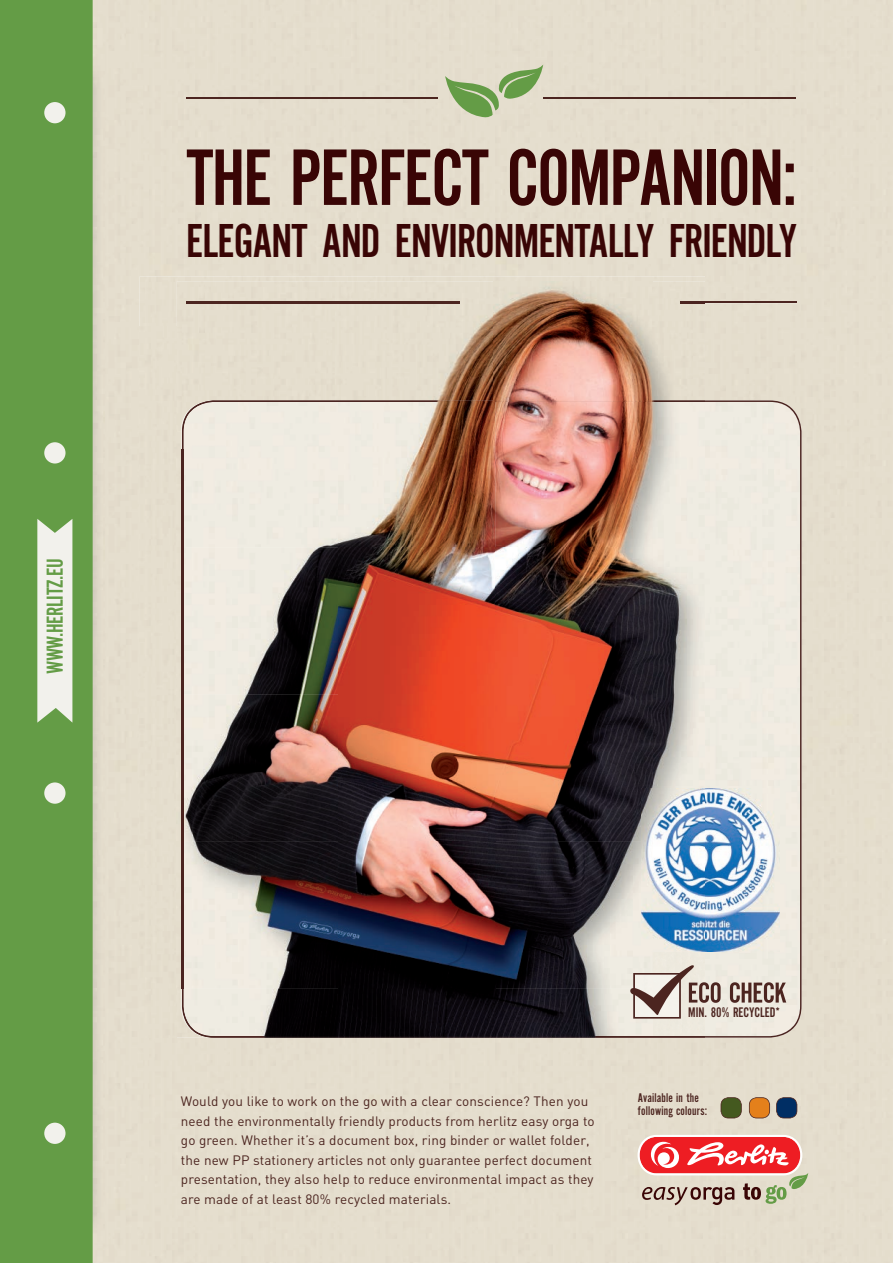
<style>
.page{position:relative;width:893px;height:1263px;background:#fff}
.page>*{position:absolute;margin:0;border:0;box-sizing:border-box;transform-origin:0 0}
.t1{font:83.1px "Alternate Gothic EF No Two";letter-spacing:-.02em;color:#390505}
.t2{font:49.5px "Alternate Gothic EF No Two";letter-spacing:-.02em;color:#390505}
.t3{font:24px "Alternate Gothic EF No Two";letter-spacing:-.02em;color:#649c46}
.t4{font:14.4px "Alternate Gothic EF No Two";color:#4c2520}
.t5{font:13.5px/19.5px "DIN";letter-spacing:.01em;color:#4c2520}
.t6{font:13.05px/13px "Alternate Gothic EF No Two";letter-spacing:.015em;color:#4c2520}
</style>
<div class="page">
<div style="left:93px;top:0;width:800px;height:1263px;background:#e5dece"></div>
<img style="left:93px;top:55px;width:12px;height:1187px">
<svg style="left:637px;top:1135px;width:171px;height:70px;background:#de8f88"></svg>
<div style="left:0;top:0;width:93px;height:1263px;background:#649c46"></div>
<svg style="left:37px;top:519px;width:35px;height:204px;background:#e6eade"></svg>
<svg style="left:721px;top:1097px;width:21px;height:21px"></svg>
<svg style="left:749px;top:1097px;width:21px;height:21px"></svg>
<svg style="left:776px;top:1097px;width:21px;height:21px"></svg>
<hr style="left:680px;top:302px;width:117px;height:1px;background:#4c2520">
<hr style="left:186px;top:98px;width:252px;height:1px;background:#4c2520">
<hr style="left:543px;top:98px;width:253px;height:1px;background:#4c2520">
<svg style="left:445px;top:64px;width:98px;height:53px;background:#b4c49a"></svg>
<div style="left:705px;top:400px;width:96px;height:637px;background:#efece2"></div>
<img style="left:140px;top:276px;width:565px;height:51px">
<div style="left:140px;top:327px;width:37px;height:710px;background:#e5dece"></div>
<div style="left:177px;top:281px;width:158px;height:151px;background:#e5dece"></div>
<img style="left:335px;top:281px;width:370px;height:119px">
<hr style="left:177px;top:432px;width:4px;height:555px;background:#e4decd">
<img style="left:186px;top:302px;width:273px;height:1px">
<svg style="left:680px;top:302px;width:25px;height:1px"></svg>
<img style="left:181px;top:400px;width:472px;height:637px">
<img style="left:653px;top:450px;width:52px;height:339px">
<img style="left:653px;top:951px;width:52px;height:13px">
<img style="left:182px;top:400px;width:523px;height:50px">
<img style="left:182px;top:449px;width:1px;height:539px">
<img style="left:182px;top:988px;width:523px;height:49px">
<svg style="left:730px;top:982px;width:56px;height:21px"></svg>
<svg style="left:630px;top:964px;width:91px;height:54px;background:#c5b8b0"></svg>
<img style="left:642px;top:789px;width:137px;height:162px">
<h3 class="t3" style="left:42px;top:674px;width:117px;rotate:-90deg">WWW.HERLITZ.EU</h3>
<h1 class="t1" style="left:186px;top:135px;width:612px">THE PERFECT COMPANION:</h1>
<h2 class="t2" style="left:186px;top:216px;width:613px">ELEGANT AND ENVIRONMENTALLY FRIENDLY</h2>
<p class="t5" style="left:181px;top:1091px;width:415px">Would you like to work on the go with a clear conscience? Then you need the environmentally friendly products from herlitz easy orga to go green. Whether it’s a document box, ring binder or wallet folder, the new PP stationery articles not only guarantee perfect document presentation, they also help to reduce environmental impact as they are made of at least 80% recycled materials.</p>
<p class="t4" style="left:688px;top:1005px;width:93px">MIN. 80% RECYCLED*</p>
<p class="t6" style="left:638px;top:1091px;width:71px">Available in the following colours:</p>
</div>
